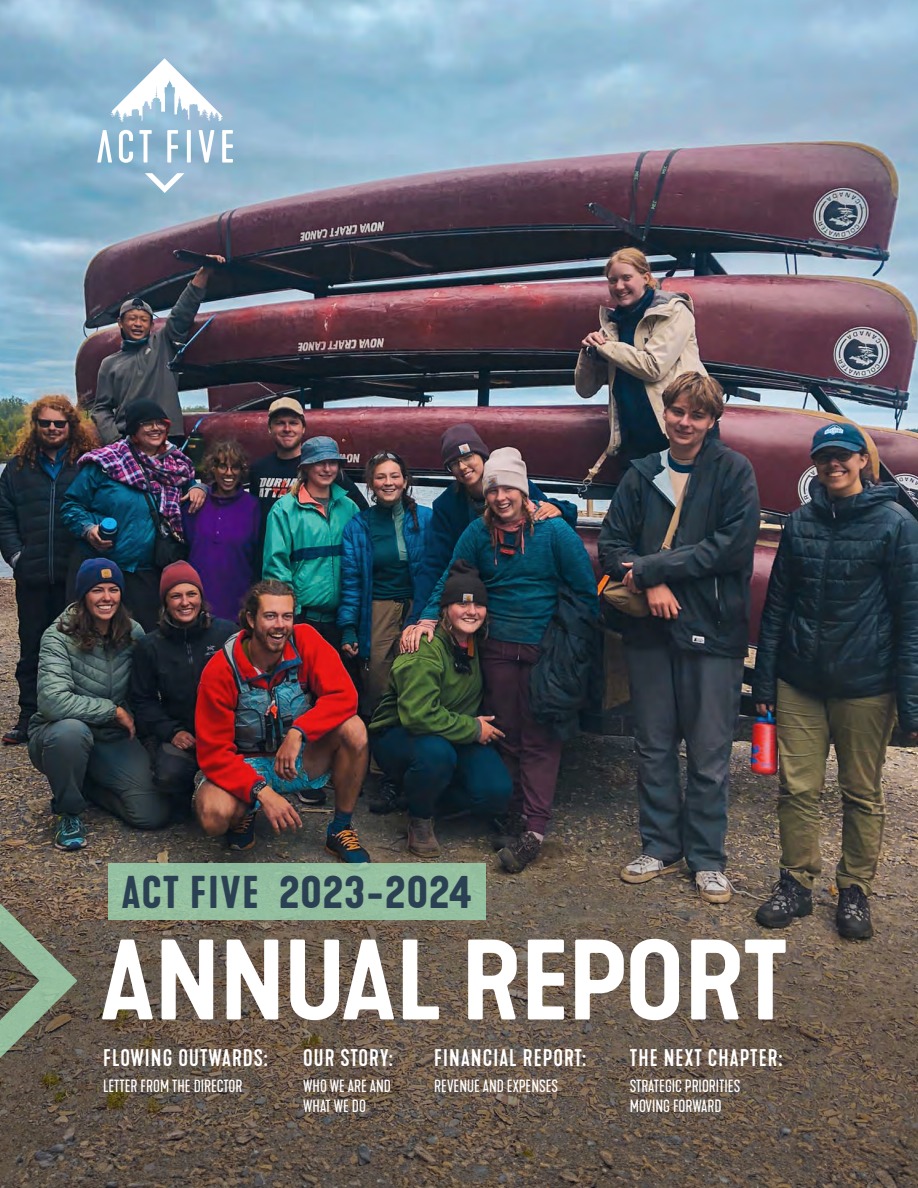
<style>
.page{position:relative;width:918px;height:1188px;background:#fff}
.page>*{position:absolute;margin:0;border:0;box-sizing:border-box;transform-origin:0 0}
.t1{font:600 expanded 106.5px "Kapra Neue";color:#fff}
.t2{font:600 45.75px "Kapra Neue";letter-spacing:.03em;color:#2b4052}
.t3{font:500 22.5px "Kapra Neue";letter-spacing:.05em;color:#fff}
.t4{font:16.5px/19.5px "Kapra Neue";color:#fff}
.s1{font-size:42.9px}
</style>
<div class="page">
<img style="left:0;top:0;width:918px;height:1188px">
<svg style="left:145px;top:173px;width:40px;height:20px"></svg>
<svg style="left:97px;top:130px;width:15px;height:33px"></svg>
<svg style="left:119px;top:130px;width:14px;height:33px"></svg>
<svg style="left:139px;top:130px;width:13px;height:33px"></svg>
<svg style="left:167px;top:130px;width:11px;height:33px"></svg>
<svg style="left:187px;top:130px;width:4px;height:33px"></svg>
<svg style="left:199px;top:130px;width:15px;height:33px"></svg>
<svg style="left:222px;top:130px;width:11px;height:33px"></svg>
<svg style="left:109px;top:58px;width:114px;height:64px"></svg>
<div style="left:108px;top:864px;width:377px;height:56px;background:#95c0a0"></div>
<svg style="left:0;top:831px;width:77px;height:300px;background:#6c6959"></svg>
<h2 class="t2" style="left:122px;top:863px;width:352px"><span class="s1">ACT FIVE</span> 2023-2024</h2>
<h1 class="t1" style="left:100px;top:913px;width:690px">ANNUAL REPORT</h1>
<h3 class="t3" style="left:103px;top:1044px;width:166px">FLOWING OUTWARDS:</h3>
<p class="t4" style="left:103px;top:1077px;width:141px">LETTER FROM THE DIRECTOR</p>
<h3 class="t3" style="left:303px;top:1044px;width:91px">OUR STORY:</h3>
<p class="t4" style="left:303px;top:1077px;width:89px">WHO WE ARE AND<br>WHAT WE DO</p>
<h3 class="t3" style="left:434px;top:1044px;width:153px">FINANCIAL REPORT:</h3>
<p class="t4" style="left:434px;top:1077px;width:125px">REVENUE AND EXPENSES</p>
<h3 class="t3" style="left:630px;top:1044px;width:154px">THE NEXT CHAPTER:</h3>
<p class="t4" style="left:630px;top:1077px;width:112px">STRATEGIC PRIORITIES<br>MOVING FORWARD</p>
</div>
